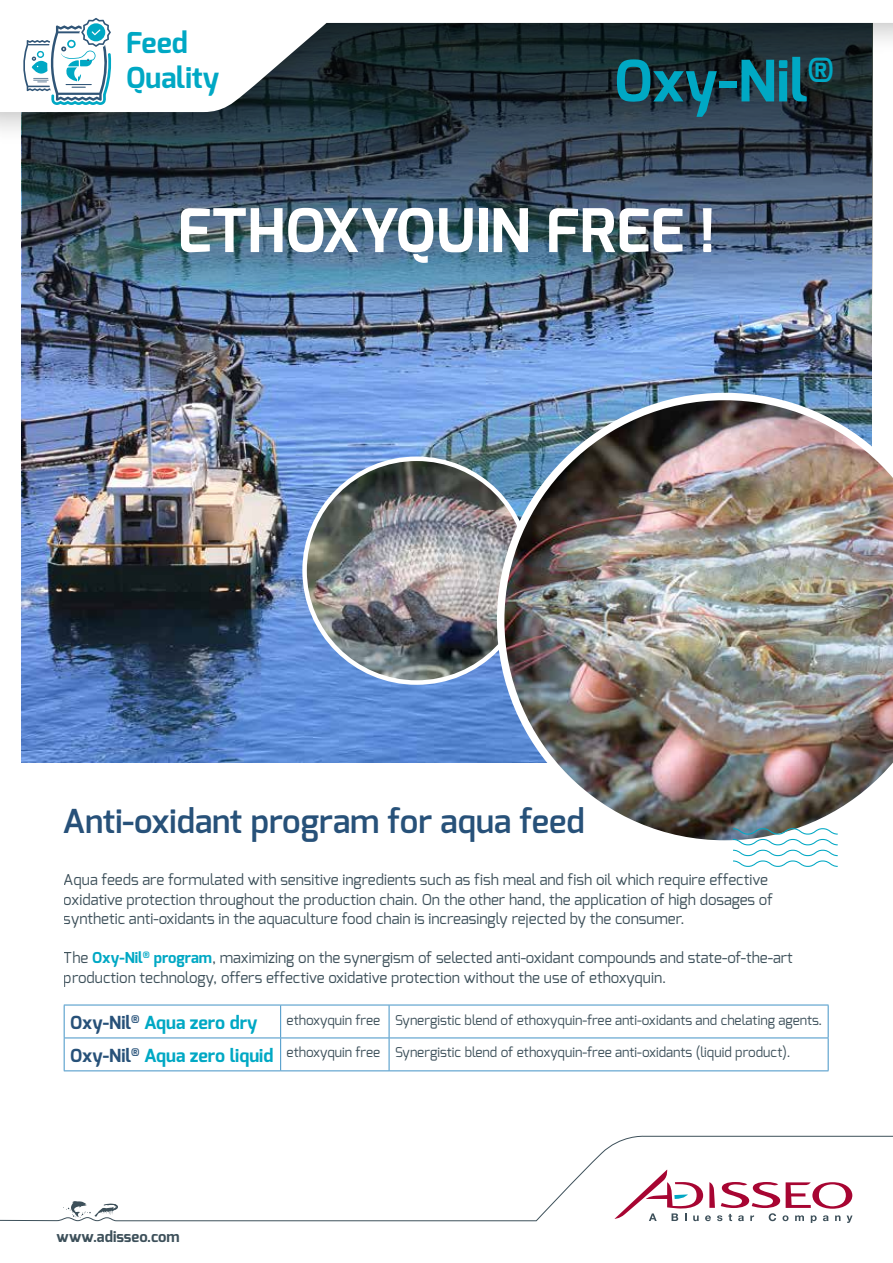
<style>
.page{position:relative;width:893px;height:1263px;background:#fff}
.page>*{position:absolute;margin:0;border:0;box-sizing:border-box;transform-origin:0 0}
.t1{font:700 60px "Exo";color:#fff}
.t2{font:700 57px "Exo";color:#00a8c4}
.t3{font:600 33px "Exo";color:#275179}
.t4{font:700 28.8px/34.7px "Exo";color:#00a8c4}
.t5{font:700 18px "Exo";color:#00a8c4}
.t6{font:15px/19.5px "Exo";color:#3d505a}
.t7{font:700 15px "Exo";color:#3d505a}
.t8{font:13.5px "Exo";color:#3d505a}
.s1{font-weight:700;color:#00a8c4}
.s2{color:#275179}
.s3{font-weight:700;font-size:18px;color:#275179}
.s4{font-weight:700;font-size:10.5px;color:#275179}
.s5{font-weight:700;font-size:18px;color:#00a8c4}
</style>
<div class="page">
<img style="left:21px;top:146px;width:851px;height:616px">
<img style="left:22px;top:146px;width:850px;height:179px">
<svg style="left:0;top:1136px;width:893px;height:87px"></svg>
<div style="left:0;top:0;width:893px;height:146px;background:#000;opacity:.3"></div>
<svg style="left:0;top:0;width:893px;height:112px"></svg>
<hr style="left:64px;top:1005px;width:217px;height:1px;background:#4293c6">
<hr style="left:64px;top:1005px;width:1px;height:32px;background:#4293c6">
<hr style="left:281px;top:1005px;width:108px;height:1px;background:#4293c6">
<hr style="left:280px;top:1005px;width:1px;height:32px;background:#4293c6">
<hr style="left:389px;top:1005px;width:439px;height:1px;background:#4293c6">
<hr style="left:389px;top:1005px;width:1px;height:32px;background:#4293c6">
<hr style="left:828px;top:1005px;width:1px;height:32px;background:#4293c6">
<hr style="left:64px;top:1037px;width:217px;height:1px;background:#4293c6">
<hr style="left:64px;top:1038px;width:1px;height:32px;background:#4293c6">
<hr style="left:281px;top:1037px;width:108px;height:1px;background:#4293c6">
<hr style="left:280px;top:1038px;width:1px;height:32px;background:#4293c6">
<hr style="left:389px;top:1037px;width:439px;height:1px;background:#4293c6">
<hr style="left:389px;top:1038px;width:1px;height:32px;background:#4293c6">
<hr style="left:828px;top:1038px;width:1px;height:32px;background:#4293c6">
<hr style="left:64px;top:1070px;width:217px;height:1px;background:#4293c6">
<hr style="left:281px;top:1070px;width:108px;height:1px;background:#4293c6">
<hr style="left:389px;top:1070px;width:439px;height:1px;background:#4293c6">
<img style="left:305px;top:459px;width:224px;height:223px;border-radius:112px">
<img style="left:497px;top:393px;width:396px;height:448px">
<svg style="left:732px;top:828px;width:107px;height:39px"></svg>
<svg style="left:22px;top:18px;width:90px;height:87px"></svg>
<h3 class="t4" style="left:126px;top:26px;width:95px">Feed<br>Quality</h3>
<h2 class="t2" style="left:614px;top:44px;width:221px">Oxy-Nil<sup>®</sup></h2>
<h1 class="t1" style="left:177px;top:192px;width:540px">ETHOXYQUIN FREE !</h1>
<h3 class="t3" style="left:63px;top:800px;width:524px">Anti-oxidant program for aqua feed</h3>
<p class="t6" style="left:64px;top:870px;width:711px">Aqua feeds are formulated with sensitive ingredients such as fish meal and fish oil which require effective oxidative protection throughout the production chain. On the other hand, the application of high dosages of synthetic anti-oxidants in the aquaculture food chain is increasingly rejected by the consumer.</p>
<p class="t6" style="left:64px;top:948px;width:731px">The <span class="s1">Oxy-Nil</span><sup>®</sup> <span class="s1">program</span>, maximizing on the synergism of selected anti-oxidant compounds and state-of-the-art production technology, offers effective oxidative protection without the use of ethoxyquin.</p>
<p class="t5" style="left:70px;top:1011px;width:189px"><span class="s2">Oxy-Nil</span><sup>®</sup> Aqua zero dry</p>
<p class="t8" style="left:287px;top:1011px;width:537px">ethoxyquin free Synergistic blend of ethoxyquin-free anti-oxidants and chelating agents.</p>
<p class="t8" style="left:70px;top:1044px;width:722px"><span class="s3">Oxy-Nil</span><span class="s4">®</span> <span class="s5">Aqua zero liquid</span> ethoxyquin free Synergistic blend of ethoxyquin-free anti-oxidants (liquid product).</p>
<p class="t7" style="left:57px;top:1227px;width:125px">www.adisseo.com</p>
</div>
